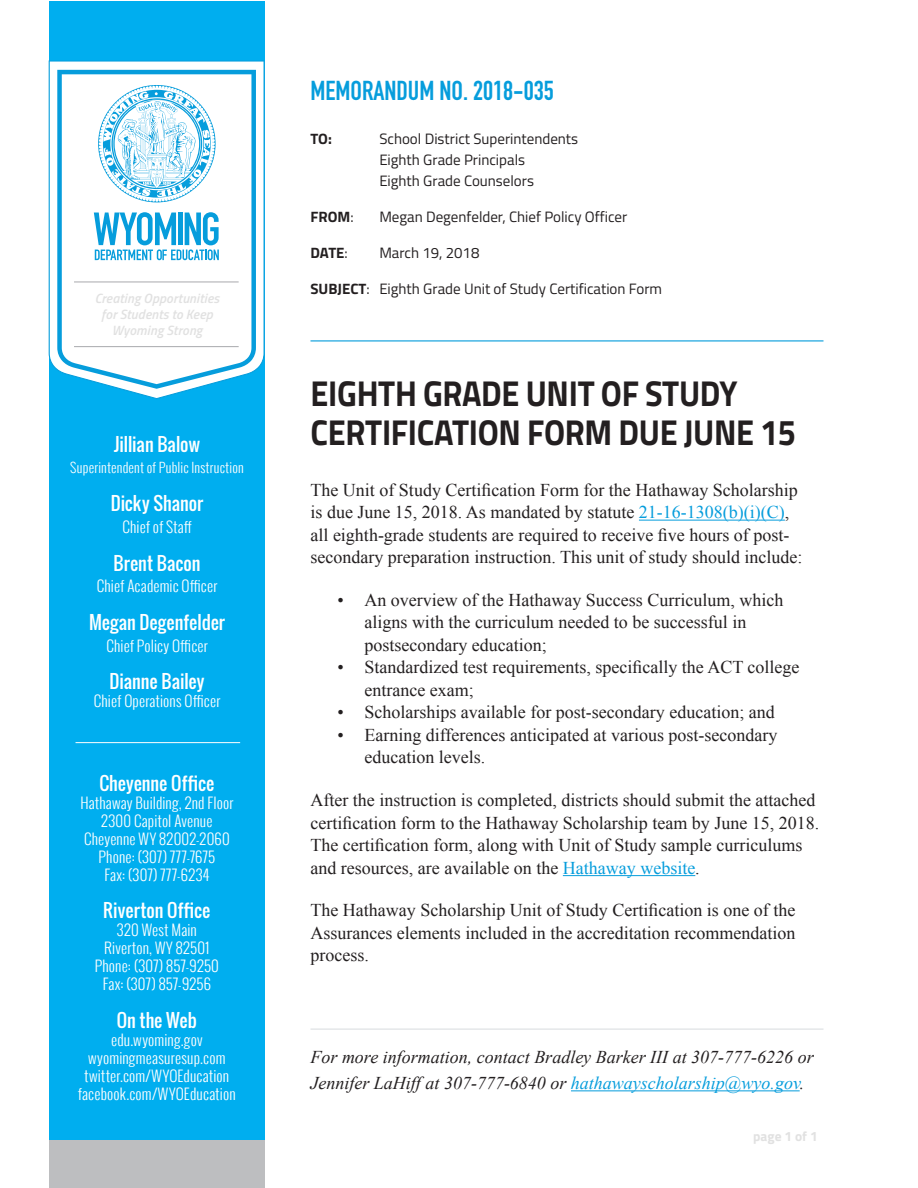
<style>
.page{position:relative;width:918px;height:1188px;background:#fff}
.page>*{position:absolute;margin:0;border:0;box-sizing:border-box;transform-origin:0 0}
.Headline{font:700 36px/39px "Titillium Web";letter-spacing:-.01em;color:#231f20;scale:.9 1}
.Section_Title{font:27px "DIN Engschrift Std";color:#069ddc}
.t1{font:18px/22.5px "Times New Roman";color:#231f20}
.footer_byline{font:italic 18px/25.5px "Times New Roman";color:#231f20}
.Subhead{font:18px "Oswald";color:#fff}
.Subhead-2{font:300 15px "Oswald";letter-spacing:.015em;color:#fff}
.Emphasis{font:15px "Titillium Web";color:#231f20}
.Emphasis-2{font:700 15px "Titillium Web";color:#231f20}
.Subhead-3{font:italic 600 13.5px "Titillium Web";letter-spacing:.01em;color:#e1e1e1}
.Subhead-4{font:300 13.5px "Oswald";letter-spacing:.015em;color:#fff}
.t2{font:700 13.5px "Titillium Web";color:#e1e1e1}
.s1{font-weight:400}
.s2{font-weight:700}
.s3{color:#069ddc}
</style>
<div class="page">
<hr style="left:639px;top:520px;width:146px;height:1px;background:#069ddc">
<hr style="left:563px;top:875px;width:132px;height:1px;background:#069ddc">
<hr style="left:310px;top:1029px;width:514px;height:1px;background:#dbdfe2">
<hr style="left:571px;top:1090px;width:229px;height:1px;background:#069ddc">
<hr style="left:310px;top:340px;width:514px;height:1px;background:#069ddc">
<div style="left:49px;top:1px;width:216px;height:1140px;background:#00aeef"></div>
<svg style="left:49px;top:61px;width:216px;height:338px;fill:#fff"></svg>
<svg style="left:57px;top:70px;width:199px;height:319px;background:#def2fa"></svg>
<hr style="left:74px;top:282px;width:165px;height:1px;background:#a8a9ad">
<hr style="left:74px;top:346px;width:165px;height:1px;background:#a8a9ad">
<svg style="left:94px;top:212px;width:125px;height:48px;background:#83ceed"></svg>
<svg style="left:98px;top:84px;width:118px;height:119px;background:#c4e7f6"></svg>
<div style="left:49px;top:1141px;width:216px;height:47px;background:#bdbec0"></div>
<hr style="left:76px;top:742px;width:164px;height:1px;background:#fff">
<p class="Subhead-3" style="left:95px;top:288px;width:126px">Creating Opportunities</p>
<p class="Subhead-3" style="left:101px;top:304px;width:113px">for Students to Keep</p>
<p class="Subhead-3" style="left:112px;top:320px;width:92px">Wyoming Strong</p>
<p class="Subhead" style="left:114px;top:430px;width:87px">Jillian Balow</p>
<p class="Subhead-4" style="left:70px;top:458px;width:175px">Superintendent of Public Instruction</p>
<p class="Subhead" style="left:111px;top:490px;width:94px">Dicky Shanor</p>
<p class="Subhead-2" style="left:122px;top:516px;width:71px">Chief of Staff</p>
<p class="Subhead" style="left:114px;top:549px;width:88px">Brent Bacon</p>
<p class="Subhead-2" style="left:97px;top:575px;width:122px">Chief Academic Officer</p>
<p class="Subhead" style="left:89px;top:609px;width:138px">Megan Degenfelder</p>
<p class="Subhead-2" style="left:106px;top:634px;width:103px">Chief Policy Officer</p>
<p class="Subhead" style="left:110px;top:668px;width:96px">Dianne Bailey</p>
<p class="Subhead-2" style="left:94px;top:690px;width:128px">Chief Operations Officer</p>
<p class="Subhead" style="left:99px;top:769px;width:116px">Cheyenne Office</p>
<p class="Subhead-2" style="left:80px;top:792px;width:154px">Hathaway Building, 2nd Floor</p>
<p class="Subhead-2" style="left:101px;top:810px;width:113px">2300 Capitol Avenue</p>
<p class="Subhead-2" style="left:84px;top:828px;width:147px">Cheyenne WY 82002-2060</p>
<p class="Subhead-2" style="left:99px;top:846px;width:118px">Phone: (307) 777-7675</p>
<p class="Subhead-2" style="left:104px;top:864px;width:106px">Fax: (307) 777-6234</p>
<p class="Subhead" style="left:103px;top:897px;width:109px">Riverton Office</p>
<p class="Subhead-2" style="left:117px;top:919px;width:81px">320 West Main</p>
<p class="Subhead-2" style="left:104px;top:937px;width:107px">Riverton, WY 82501</p>
<p class="Subhead-2" style="left:95px;top:955px;width:126px">Phone: (307) 857-9250</p>
<p class="Subhead-2" style="left:103px;top:973px;width:110px">Fax: (307) 857-9256</p>
<p class="Subhead" style="left:117px;top:1007px;width:82px">On the Web</p>
<p class="Subhead-2" style="left:111px;top:1029px;width:93px">edu.wyoming.gov</p>
<p class="Subhead-2" style="left:88px;top:1047px;width:139px">wyomingmeasuresup.com</p>
<p class="Subhead-2" style="left:84px;top:1065px;width:146px">twitter.com/WYOEducation</p>
<p class="Subhead-2" style="left:78px;top:1083px;width:159px">facebook.com/WYOEducation</p>
<p class="Section_Title" style="left:310px;top:75px;width:245px">MEMORANDUM NO. 2018-035</p>
<p class="Emphasis-2" style="left:310px;top:127px;width:23px">TO:</p>
<p class="Emphasis" style="left:379px;top:127px;width:200px">School District Superintendents</p>
<p class="Emphasis" style="left:379px;top:148px;width:147px">Eighth Grade Principals</p>
<p class="Emphasis" style="left:379px;top:169px;width:156px">Eighth Grade Counselors</p>
<p class="Emphasis-2" style="left:310px;top:205px;width:45px">FROM<span class="s1">:</span></p>
<p class="Emphasis" style="left:379px;top:205px;width:249px">Megan Degenfelder, Chief Policy Officer</p>
<p class="Emphasis-2" style="left:310px;top:241px;width:39px">DATE<span class="s1">:</span></p>
<p class="Emphasis" style="left:379px;top:241px;width:102px">March 19, 2018</p>
<p class="Emphasis" style="left:310px;top:277px;width:353px"><span class="s2">SUBJECT</span>: Eighth Grade Unit of Study Certification Form</p>
<p class="Headline" style="left:311px;top:372px;width:541px">EIGHTH GRADE UNIT OF STUDY<br>CERTIFICATION FORM DUE JUNE 15</p>
<p class="t1" style="left:310px;top:478px;width:494px">The Unit of Study Certification Form for the Hathaway Scholarship is due June 15, 2018. As mandated by statute <span class="s3">21-16-1308(b)(i)(C)</span>, all eighth-grade students are required to receive five hours of post&shy;secondary preparation instruction. This unit of study should include:</p>
<p class="t1" style="left:364px;top:588px;width:420px;text-indent:-27px">• An overview of the Hathaway Success Curriculum, which aligns with the curriculum needed to be successful in postsecondary education;</p>
<p class="t1" style="left:364px;top:656px;width:437px;text-indent:-27px">• Standardized test requirements, specifically the ACT college entrance exam;</p>
<p class="t1" style="left:338px;top:701px;width:439px">• Scholarships available for post-secondary education; and</p>
<p class="t1" style="left:364px;top:723px;width:415px;text-indent:-27px">• Earning differences anticipated at various post-secondary education levels.</p>
<p class="t1" style="left:310px;top:789px;width:510px">After the instruction is completed, districts should submit the attached certification form to the Hathaway Scholarship team by June 15, 2018.<br>The certification form, along with Unit of Study sample curriculums and resources, are available on the <span class="s3">Hathaway website</span>.</p>
<p class="t1" style="left:310px;top:899px;width:486px;text-align:justify">The Hathaway Scholarship Unit of Study Certification is one of the Assurances elements included in the accreditation recommendation process.</p>
<p class="footer_byline" style="left:310px;top:1044px;width:505px">For more information, contact Bradley Barker III at 307-777-6226 or<br>Jennifer LaHiff at 307-777-6840 or <span class="s3">hathawayscholarship@wyo.gov</span>.</p>
<p class="t2" style="left:753px;top:1126px;width:66px">page 1 of 1</p>
</div>
